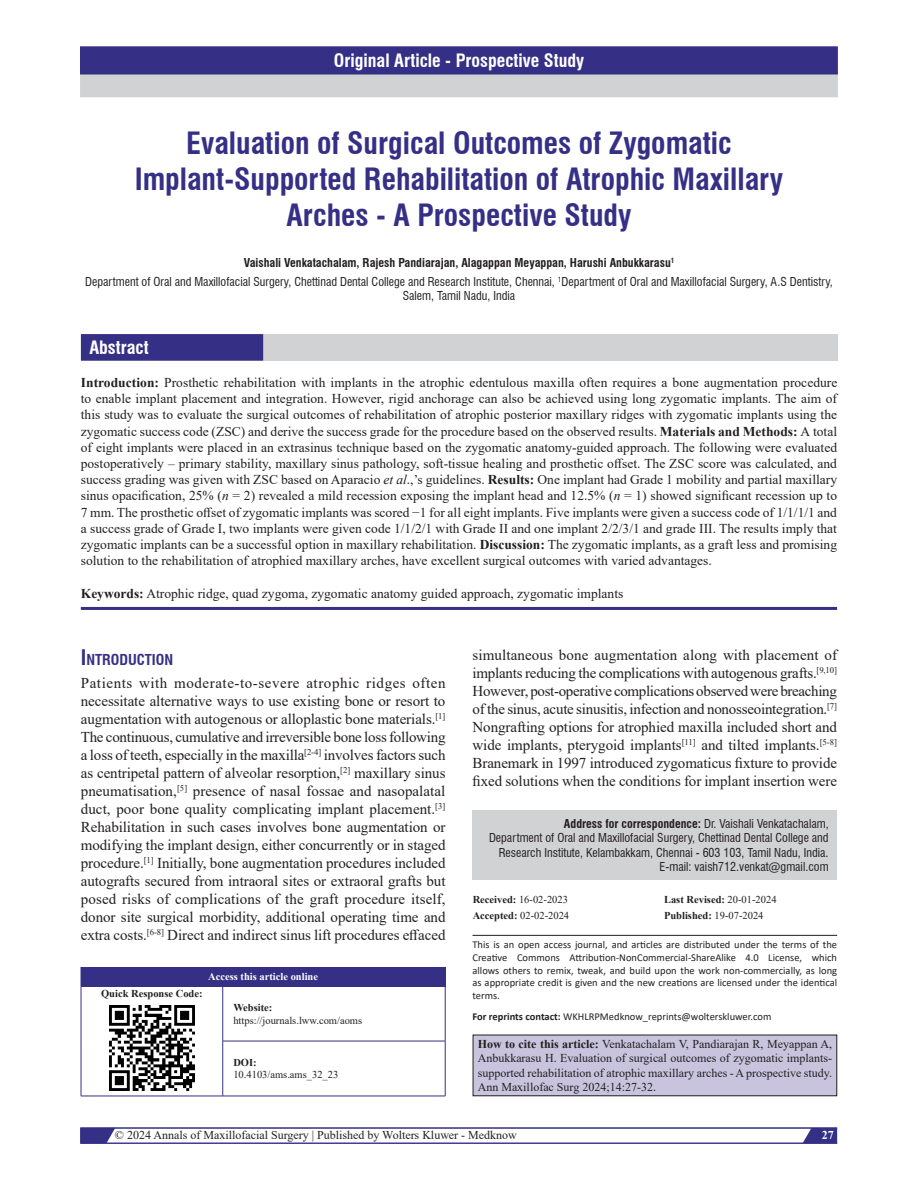
<style>
.page{position:relative;width:918px;height:1188px;background:#fff}
.page>*{position:absolute;margin:0;border:0;box-sizing:border-box;transform-origin:0 0}
.AT{font:700 condensed 30px/36px "Swiss 721 BT";color:#353086;text-align:center}
.AH{font:700 condensed 18px "Swiss 721 BT";color:#fff}
.ABSH{font:700 condensed 18px "Swiss 721 BT";color:#fff}
.TX{font:15px/18px "Times New Roman";letter-spacing:-.005em;color:#231f20;text-align:justify}
.t1{font:700 condensed 14.7px "Swiss 721 BT";color:#353086}
.ABS{font:13.5px/16.2px "Times New Roman";color:#231f20;text-align:justify}
.KWD{font:13.5px "Times New Roman";color:#231f20}
.HTC{font:12px/14.4px "Times New Roman";color:#231f20;text-align:justify}
.ADD{font:condensed 12px/14.4px "Swiss 721 BT";color:#231f20;text-align:right}
.AFF{font:condensed 12px/14.4px "Swiss 721 BT";color:#231f20;text-align:center}
.AU{font:700 condensed 12px "Swiss 721 BT";color:#231f20}
.t2{font:700 12px "Times New Roman";color:#fff}
.OS{font:10.5px/12.6px "Calibri";color:#231f20;text-align:justify}
.Website{font:10.5px/12.6px "Times New Roman";color:#231f20}
.HIS{font:700 10.5px "Times New Roman";color:#231f20}
.HIS-2{font:10.5px "Times New Roman";color:#231f20}
.ATAO{font:700 10.5px "Times New Roman";color:#fff}
.QRC{font:700 10.5px "Times New Roman";color:#231f20}
.s1{font-weight:700}
.s2{font-style:italic}
.s3{font-size:21px}
.s4{font-weight:400}
</style>
<div class="page">
<svg style="left:80px;top:1128px;width:758px;height:16px"></svg>
<div style="left:80px;top:46px;width:758px;height:51px;background:#d1d2d4"></div>
<div style="left:81px;top:47px;width:756px;height:27px;background:#353086"></div>
<div style="left:80px;top:46px;width:758px;height:29px;border:2px solid #353086"></div>
<hr style="left:81px;top:607px;width:756px;height:3px;background:#353086">
<div style="left:472px;top:810px;width:365px;height:70px;background:#d1d2d4"></div>
<div style="left:81px;top:967px;width:364px;height:19px;background:#353086"></div>
<svg style="left:445px;top:967px;width:1px;height:19px"></svg>
<hr style="left:81px;top:986px;width:1px;height:55px;background:#353086">
<hr style="left:81px;top:1041px;width:1px;height:55px;background:#353086">
<hr style="left:81px;top:986px;width:142px;height:1px;background:#353086">
<hr style="left:222px;top:986px;width:1px;height:55px;background:#353086">
<hr style="left:223px;top:986px;width:222px;height:1px;background:#353086">
<hr style="left:445px;top:986px;width:1px;height:55px;background:#353086">
<hr style="left:81px;top:1096px;width:142px;height:1px;background:#353086">
<hr style="left:222px;top:1041px;width:1px;height:55px;background:#353086">
<hr style="left:223px;top:1041px;width:222px;height:1px;background:#353086">
<hr style="left:445px;top:1041px;width:1px;height:55px;background:#353086">
<hr style="left:223px;top:1096px;width:222px;height:1px;background:#353086">
<img style="left:109px;top:1005px;width:85px;height:85px">
<hr style="left:472px;top:935px;width:365px;height:1px;background:#231f20">
<div style="left:473px;top:1035px;width:364px;height:61px;background:#c8c4de"></div>
<div style="left:473px;top:1035px;width:364px;height:61px;border:1px solid #231f20"></div>
<div style="left:81px;top:334px;width:756px;height:27px;background:#d1d2d4"></div>
<div style="left:81px;top:334px;width:182px;height:27px;background:#353086"></div>
<p class="AH" style="left:334px;top:50px;width:252px">Original Article - Prospective Study</p>
<p class="AT" style="left:135px;top:125px;width:650px">Evaluation of Surgical Outcomes of Zygomatic<br>Implant‑Supported Rehabilitation of Atrophic Maxillary<br>Arches - A Prospective Study</p>
<p class="AU" style="left:244px;top:255px;width:432px">Vaishali Venkatachalam, Rajesh Pandiarajan, Alagappan Meyappan, Harushi Anbukkarasu<sup>1</sup></p>
<p class="AFF" style="left:85px;top:274px;width:749px">Department of Oral and Maxillofacial Surgery, Chettinad Dental College and Research Institute, Chennai, <sup>1</sup>Department of Oral and Maxillofacial Surgery, A.S Dentistry,<br>Salem, Tamil Nadu, India</p>
<p class="ABSH" style="left:89px;top:337px;width:61px">Abstract</p>
<p class="ABS" style="left:81px;top:374px;width:758px"><span class="s1">Introduction:</span> Prosthetic rehabilitation with implants in the atrophic edentulous maxilla often requires a bone augmentation procedure to enable implant placement and integration. However, rigid anchorage can also be achieved using long zygomatic implants. The aim of this study was to evaluate the surgical outcomes of rehabilitation of atrophic posterior maxillary ridges with zygomatic implants using the zygomatic success code (ZSC) and derive the success grade for the procedure based on the observed results. <span class="s1">Materials and Methods:</span> A total of eight implants were placed in an extrasinus technique based on the zygomatic anatomy‑guided approach. The following were evaluated postoperatively – primary stability, maxillary sinus pathology, soft‑tissue healing and prosthetic offset. The ZSC score was calculated, and success grading was given with ZSC based on Aparacio <span class="s2">et al</span>.,’s guidelines. <span class="s1">Results:</span> One implant had Grade 1 mobility and partial maxillary sinus opacification, 25% (<span class="s2">n</span> = 2) revealed a mild recession exposing the implant head and 12.5% (<span class="s2">n</span> = 1) showed significant recession up to 7 mm. The prosthetic offset of zygomatic implants was scored −1 for all eight implants. Five implants were given a success code of 1/1/1/1 and a success grade of Grade I, two implants were given code 1/1/2/1 with Grade II and one implant 2/2/3/1 and grade III. The results imply that zygomatic implants can be a successful option in maxillary rehabilitation. <span class="s1">Discussion:</span> The zygomatic implants, as a graft less and promising solution to the rehabilitation of atrophied maxillary arches, have excellent surgical outcomes with varied advantages.</p>
<p class="KWD" style="left:81px;top:584px;width:544px"><span class="s1">Keywords:</span> Atrophic ridge, quad zygoma, zygomatic anatomy guided approach, zygomatic implants</p>
<h1 class="t1" style="left:81px;top:651px;width:94px"><span class="s3">I</span>NTRODUCTION</h1>
<p class="TX" style="left:81px;top:673px;width:366px">Patients with moderate‑to‑severe atrophic ridges often necessitate alternative ways to use existing bone or resort to augmentation with autogenous or alloplastic bone materials.<sup>[1] </sup>The continuous, cumulative and irreversible bone loss following a loss of teeth, especially in the maxilla<sup>[2‑4]</sup> involves factors such as centripetal pattern of alveolar resorption,<sup>[2]</sup> maxillary sinus pneumatisation,<sup>[5]</sup> presence of nasal fossae and nasopalatal duct, poor bone quality complicating implant placement.<sup>[3] </sup>Rehabilitation in such cases involves bone augmentation or modifying the implant design, either concurrently or in staged procedure.<sup>[1]</sup> Initially, bone augmentation procedures included autografts secured from intraoral sites or extraoral grafts but posed risks of complications of the graft procedure itself, donor site surgical morbidity, additional operating time and extra costs.<sup>[6‑8]</sup> Direct and indirect sinus lift procedures effaced</p>
<p class="ATAO" style="left:208px;top:969px;width:111px">Access this article online</p>
<p class="QRC" style="left:101px;top:986px;width:103px">Quick Response Code:</p>
<p class="Website" style="left:233px;top:1001px;width:130px"><span class="s1">Website: </span>https://journals.lww.com/aoms</p>
<p class="Website" style="left:233px;top:1056px;width:106px"><span class="s1">DOI:<br></span>10.4103/ams.ams_32_23</p>
<p class="TX" style="left:472px;top:645px;width:366px">simultaneous bone augmentation along with placement of implants reducing the complications with autogenous grafts.<sup>[9,10] </sup>However, post‑operative complications observed were breaching of the sinus, acute sinusitis, infection and nonosseointegration.<sup>[7] </sup>Nongrafting options for atrophied maxilla included short and wide implants, pterygoid implants<sup>[11]</sup> and tilted implants.<sup>[5‑8] </sup>Branemark in 1997 introduced zygomaticus fixture to provide fixed solutions when the conditions for implant insertion were</p>
<p class="ADD" style="left:489px;top:817px;width:341px"><span class="s1">Address for correspondence:</span> Dr. Vaishali Venkatachalam,<br>Department of Oral and Maxillofacial Surgery, Chettinad Dental College and Research Institute, Kelambakkam, Chennai ‑ 603 103, Tamil Nadu, India.<br>E‑mail: vaish712.venkat@gmail.com</p>
<p class="HIS-2" style="left:473px;top:892px;width:97px"><span class="s1">Received:</span> 16‑02‑2023</p>
<p class="HIS-2" style="left:473px;top:908px;width:98px"><span class="s1">Accepted:</span> 02‑02‑2024</p>
<p class="HIS" style="left:664px;top:892px;width:114px">Last Revised: <span class="s4">20‑01‑2024</span></p>
<p class="HIS" style="left:664px;top:908px;width:101px">Published: <span class="s4">19-07-2024</span></p>
<p class="OS" style="left:472px;top:938px;width:366px">This is an open access journal, and articles are distributed under the terms of the Creative Commons Attribution‑NonCommercial‑ShareAlike 4.0 License, which allows others to remix, tweak, and build upon the work non‑commercially, as long as appropriate credit is given and the new creations are licensed under the identical terms.</p>
<p class="OS" style="left:472px;top:1010px;width:300px"><span class="s1">For reprints contact:</span> WKHLRPMedknow_reprints@wolterskluwer.com</p>
<p class="HTC" style="left:478px;top:1036px;width:356px"><span class="s1">How to cite this article:</span> Venkatachalam V, Pandiarajan R, Meyappan A, Anbukkarasu H. Evaluation of surgical outcomes of zygomatic implants&shy;supported rehabilitation of atrophic maxillary arches - A prospective study.<br>Ann Maxillofac Surg 2024;14:27-32.</p>
<p class="HTC" style="left:115px;top:1128px;width:404px">© 2024 Annals of Maxillofacial Surgery | Published by Wolters Kluwer - Medknow</p>
<p class="t2" style="left:822px;top:1127px;width:13px">27</p>
</div>
